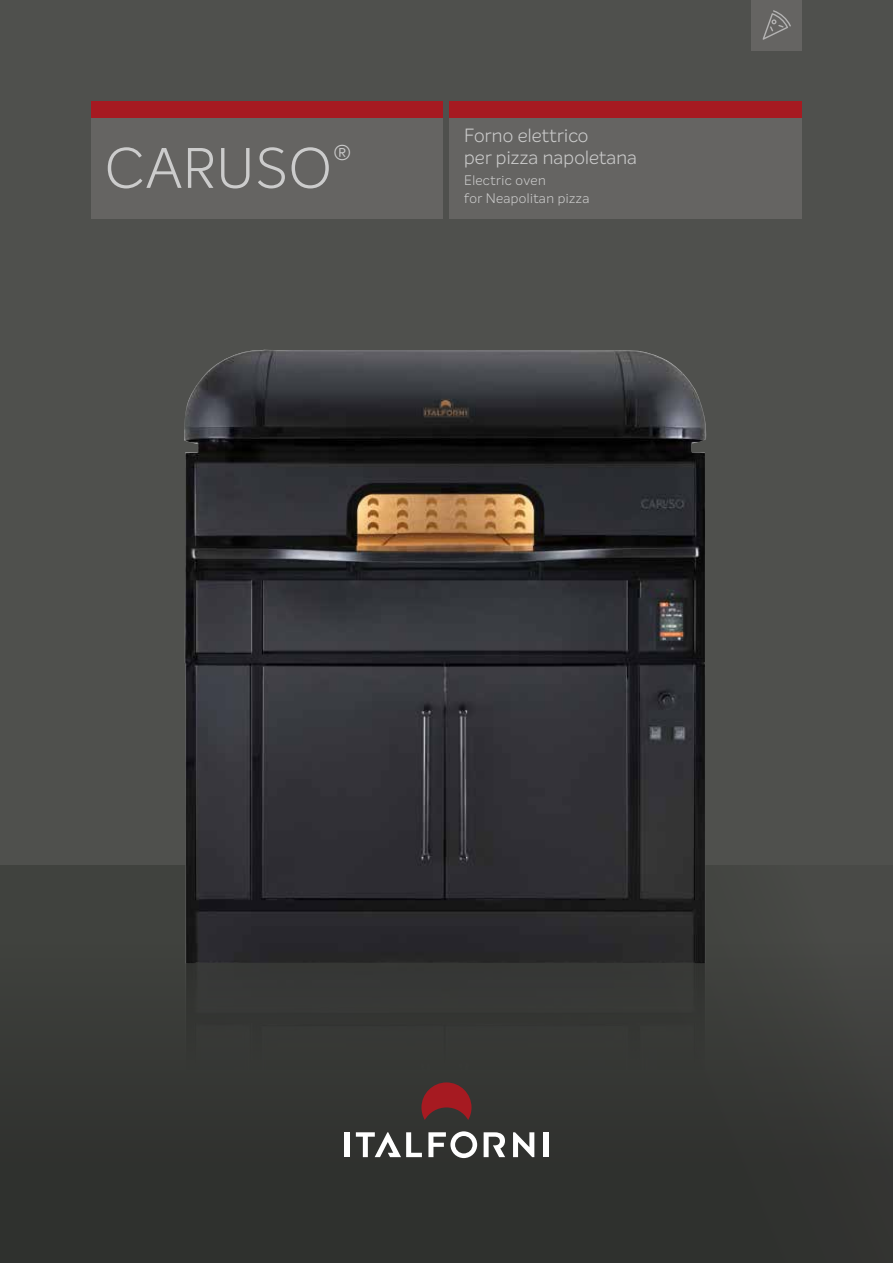
<style>
.page{position:relative;width:893px;height:1263px;background:#4f504d}
.page>*{position:absolute;margin:0;border:0;box-sizing:border-box;transform-origin:0 0}
.t1{font:300 55.8px "Intelo Alt";letter-spacing:.03em;color:#ccc}
.t2{font:300 18.75px/22.5px "Intelo Alt";letter-spacing:.01em;color:#ccc}
.t3{font:300 13.5px/18px "Intelo Alt";letter-spacing:.03em;color:#ccc}
</style>
<div class="page">
<div style="left:0;top:865px;width:893px;height:398px;background:linear-gradient(to bottom,#464844,#2c2e2b)"></div>
<div style="left:91px;top:117px;width:352px;height:102px;background:#656462"></div>
<div style="left:91px;top:101px;width:352px;height:16px;background:#a61a21"></div>
<div style="left:449px;top:117px;width:353px;height:102px;background:#656462"></div>
<div style="left:449px;top:101px;width:353px;height:16px;background:#a61a21"></div>
<div style="left:751px;top:0;width:51px;height:51px;background:#656462"></div>
<svg style="left:762px;top:10px;width:29px;height:30px"></svg>
<div style="left:185px;top:963px;width:520px;height:300px;background:#333432"></div>
<img style="left:184px;top:349px;width:522px;height:614px">
<div style="left:344px;top:1132px;width:5px;height:25px;background:#fff"></div>
<svg style="left:356px;top:1132px;width:66px;height:25px;background:#7b7c7a"></svg>
<svg style="left:513px;top:1132px;width:21px;height:25px"></svg>
<div style="left:544px;top:1132px;width:5px;height:25px;background:#fff"></div>
<svg style="left:428px;top:1131px;width:49px;height:27px"></svg>
<svg style="left:484px;top:1132px;width:21px;height:25px"></svg>
<svg style="left:421px;top:1082px;width:50px;height:38px;background:#7b2427"></svg>
<h1 class="t1" style="left:105px;top:134px;width:248px">CARUSO<sup>®</sup></h1>
<p class="t2" style="left:464px;top:124px;width:174px">Forno elettrico<br>per pizza napoletana</p>
<p class="t3" style="left:464px;top:171px;width:127px">Electric oven<br>for Neapolitan pizza</p>
</div>
